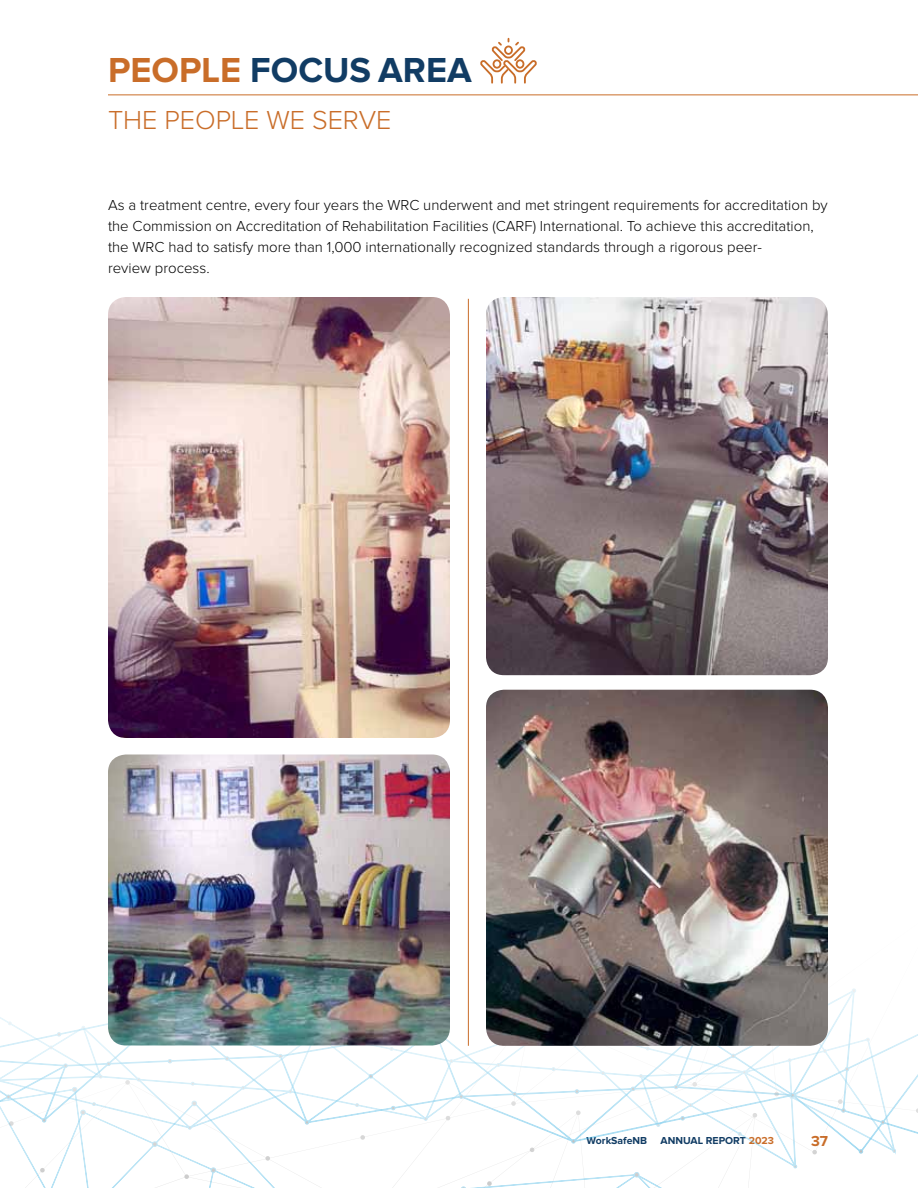
<style>
.page{position:relative;width:918px;height:1188px;background:#fff}
.page>*{position:absolute;margin:0;border:0;box-sizing:border-box;transform-origin:0 0}
.t1{font:700 36px "Proxima Nova";color:#113c64}
.t2{font:300 27px "Proxima Nova";color:#c96d29}
.t3{font:300 15px/21px "Proxima Nova";color:#000}
.t4{font:700 15px "Proxima Nova";color:#c96d29}
.t5{font:700 10.5px "Proxima Nova";color:#113c64}
.s1{color:#c96d29}
</style>
<div class="page">
<svg style="left:111px;top:907px;width:807px;height:281px"></svg>
<svg style="left:838px;top:1099px;width:8px;height:14px"></svg>
<svg style="left:446px;top:1116px;width:4px;height:4px"></svg>
<svg style="left:360px;top:1135px;width:5px;height:5px"></svg>
<svg style="left:530px;top:1148px;width:4px;height:4px"></svg>
<svg style="left:265px;top:1156px;width:5px;height:5px"></svg>
<svg style="left:0;top:1017px;width:111px;height:171px"></svg>
<svg style="left:774px;top:1092px;width:5px;height:4px"></svg>
<svg style="left:511px;top:1092px;width:6px;height:14px"></svg>
<svg style="left:184px;top:1174px;width:5px;height:5px"></svg>
<svg style="left:812px;top:1150px;width:5px;height:4px"></svg>
<svg style="left:692px;top:1082px;width:5px;height:5px"></svg>
<svg style="left:125px;top:1080px;width:5px;height:5px"></svg>
<hr style="left:108px;top:94px;width:810px;height:1px;background:#c96d29">
<hr style="left:468px;top:299px;width:1px;height:747px;background:#c96d29">
<img style="left:108px;top:754px;width:342px;height:292px">
<img style="left:108px;top:297px;width:342px;height:441px">
<img style="left:486px;top:297px;width:342px;height:378px">
<img style="left:486px;top:690px;width:342px;height:356px">
<svg style="left:480px;top:39px;width:57px;height:45px"></svg>
<h1 class="t1" style="left:108px;top:50px;width:365px"><span class="s1">PEOPLE</span> FOCUS AREA</h1>
<h2 class="t2" style="left:108px;top:105px;width:285px">THE PEOPLE WE SERVE</h2>
<p class="t3" style="left:108px;top:195px;width:721px">As a treatment centre, every four years the WRC underwent and met stringent requirements for accreditation by the Commission on Accreditation of Rehabilitation Facilities (CARF) International. To achieve this accreditation, the WRC had to satisfy more than 1,000 internationally recognized standards through a rigorous peer-<br>review process.</p>
<p class="t5" style="left:587px;top:1135px;width:62px">WorkSafeNB</p>
<p class="t5" style="left:661px;top:1135px;width:115px">ANNUAL REPORT <span class="s1">2023</span></p>
<p class="t4" style="left:811px;top:1132px;width:18px">37</p>
</div>
